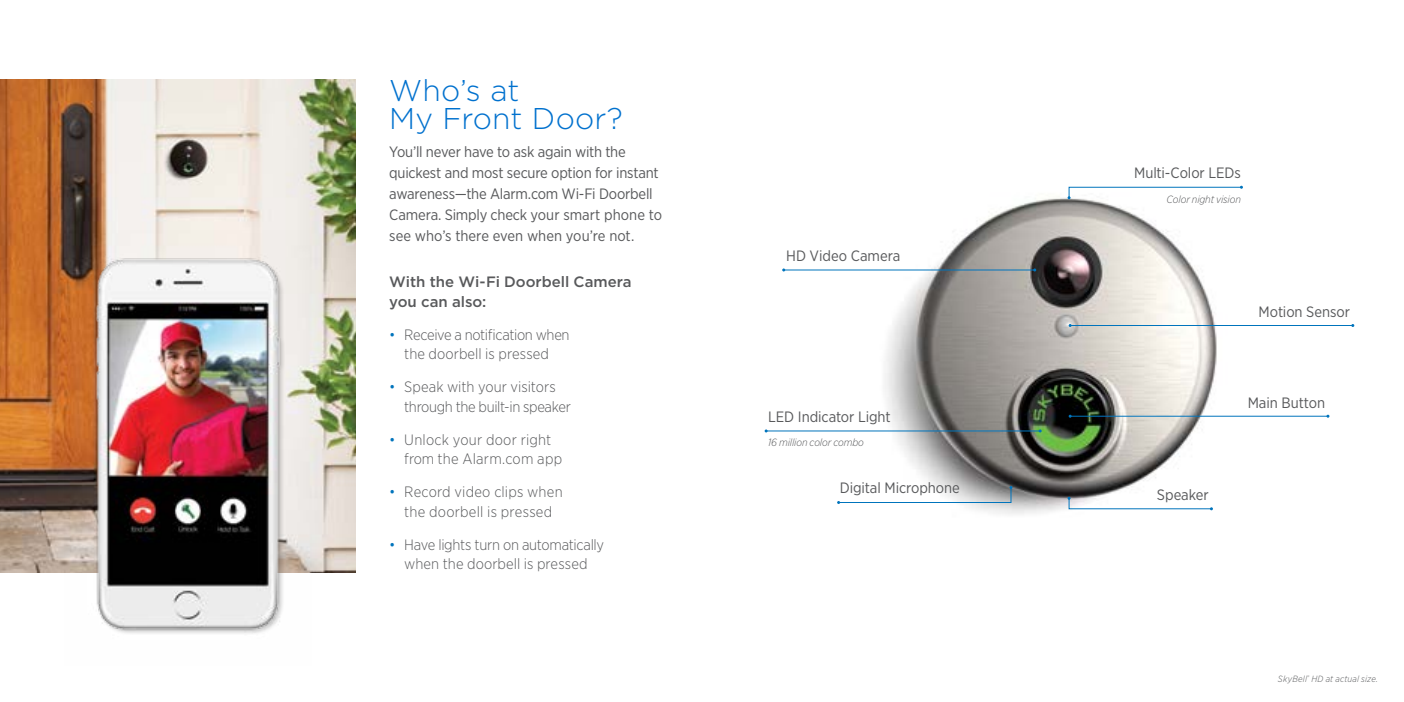
<style>
.page{position:relative;width:1404px;height:702px;background:#fff}
.page>*{position:absolute;margin:0;border:0;box-sizing:border-box;transform-origin:0 0}
.t1{font:300 30px/28.5px "Gotham";color:#0071ce}
.t2{font:15px/21px "Gotham Narrow";letter-spacing:-.01em;color:#58595b}
.t3{font:300 15px/19.5px "Gotham Narrow";color:#58595b;text-align:center}
.t4{font:500 15px/19.5px "Gotham";color:#58595b}
.t5{font:italic 300 10.5px "Gotham Narrow";letter-spacing:-.01em;color:#58595b}
.t6{font:italic 300 9px "Gotham Narrow";letter-spacing:.02em;color:#58595b}
.s1{color:#0074bc}
</style>
<div class="page">
<img style="left:0;top:80px;width:355px;height:493px">
<img style="left:821px;top:185px;width:493px;height:329px">
<hr style="left:784px;top:270px;width:251px;height:1px;background:#0074bc">
<svg style="left:1068px;top:186px;width:175px;height:13px"></svg>
<svg style="left:837px;top:486px;width:175px;height:18px"></svg>
<svg style="left:1068px;top:497px;width:145px;height:13px"></svg>
<hr style="left:1070px;top:325px;width:283px;height:1px;background:#0074bc">
<hr style="left:1070px;top:416px;width:258px;height:1px;background:#0074bc">
<hr style="left:766px;top:431px;width:274px;height:1px;background:#0074bc">
<img style="left:65px;top:231px;width:246px;height:403px">
<h1 class="t1" style="left:389px;top:75px;width:235px">Who’s at<br>My Front Door?</h1>
<p class="t2" style="left:389px;top:141px;width:274px">You’ll never have to ask again with the quickest and most secure option for instant awareness—the Alarm.com Wi-Fi Doorbell Camera. Simply check your smart phone to see who’s there even when you’re not.</p>
<p class="t4" style="left:389px;top:272px;width:244px">With the Wi-Fi Doorbell Camera you can also:</p>
<p class="t3" style="left:389px;top:324px;width:182px"><span class="s1">•</span> Receive a notification when the doorbell is pressed</p>
<p class="t3" style="left:404px;top:377px;width:168px;text-align:left;text-indent:-15px"><span class="s1">•</span> Speak with your visitors through the built-in speaker</p>
<p class="t3" style="left:404px;top:429px;width:159px;text-align:left;text-indent:-15px"><span class="s1">•</span> Unlock your door right from the Alarm.com app</p>
<p class="t3" style="left:389px;top:482px;width:175px"><span class="s1">•</span> Record video clips when the doorbell is pressed</p>
<p class="t3" style="left:389px;top:534px;width:216px"><span class="s1">•</span> Have lights turn on automatically when the doorbell is pressed</p>
<p class="t2" style="left:786px;top:245px;width:116px">HD Video Camera</p>
<p class="t2" style="left:768px;top:406px;width:124px">LED Indicator Light</p>
<p class="t5" style="left:768px;top:436px;width:97px">16 million color combo</p>
<p class="t2" style="left:840px;top:477px;width:122px">Digital Microphone</p>
<p class="t2" style="left:1134px;top:162px;width:108px">Multi-Color LEDs</p>
<p class="t5" style="left:1167px;top:193px;width:76px">Color night vision</p>
<p class="t2" style="left:1157px;top:484px;width:53px">Speaker</p>
<p class="t2" style="left:1259px;top:301px;width:93px">Motion Sensor</p>
<p class="t2" style="left:1248px;top:392px;width:79px">Main Button</p>
<p class="t6" style="left:1278px;top:674px;width:102px">SkyBell<sup>®</sup> HD at actual size.</p>
</div>
